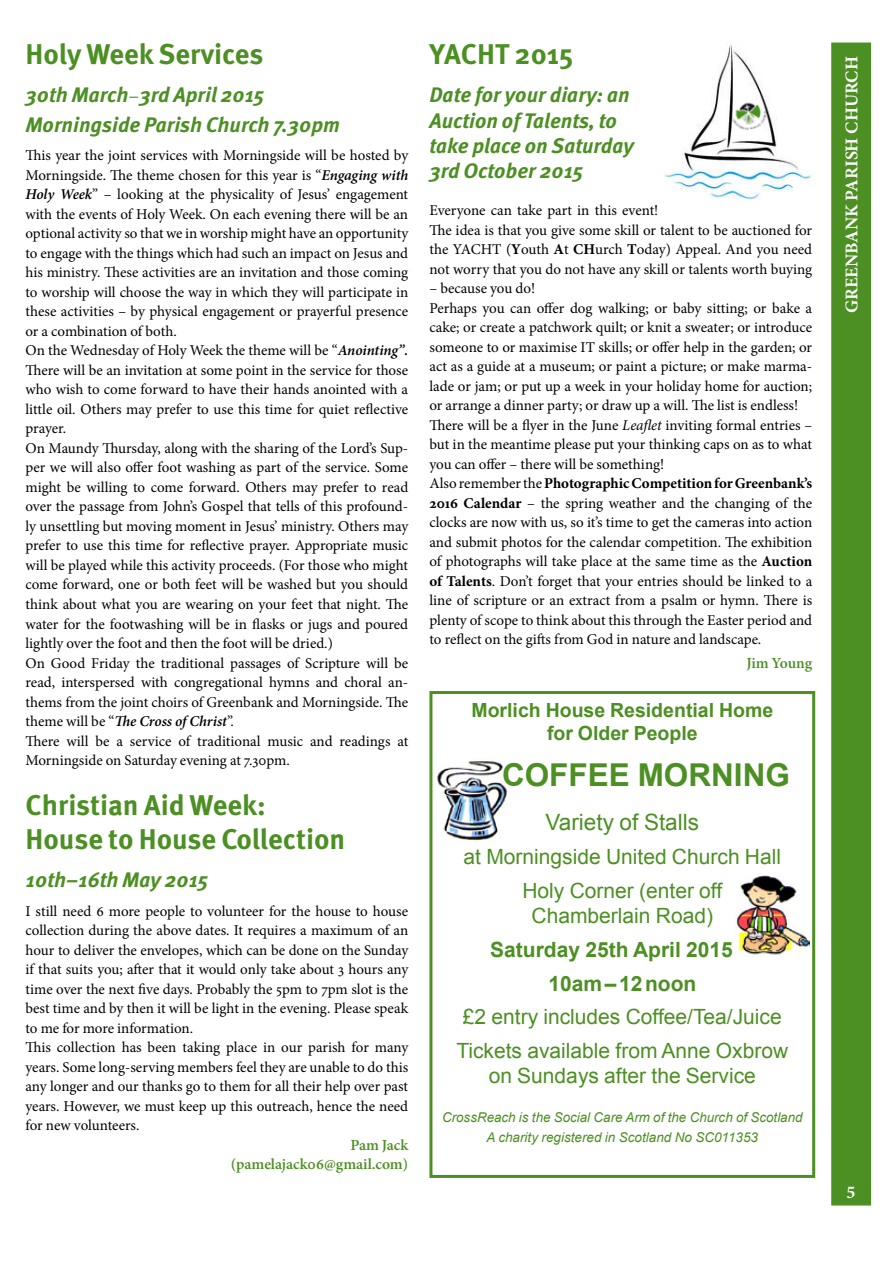
<style>
.page{position:relative;width:893px;height:1263px;background:#fff}
.page>*{position:absolute;margin:0;border:0;box-sizing:border-box;transform-origin:0 0}
.t1{font:700 31.5px "Arial";color:#4c8f22}
.t2{font:700 28.5px/34.2px "Meta Pro";color:#4c8f22}
.t3{font:22.5px "Arial";color:#4c8f22}
.t4{font:italic 700 21px/25.2px "Meta Pro";color:#4c8f22}
.t5{font:21px/33.8px "Arial";color:#4c8f22;text-align:center}
.t6{font:700 21px/33.8px "Arial";color:#4c8f22;text-align:center}
.t7{font:700 19.5px/23.4px "Arial";color:#4c8f22;text-align:center}
.t8{font:700 18px "Minion Pro";color:#fff}
.t9{font:600 15.45px/19.5px "Minion Pro";letter-spacing:-.005em;color:#4c8f22;text-align:right}
.t10{font:15px/19.5px "Minion Pro";color:#000}
.t11{font:italic 13.5px/20.4px "Arial";color:#4c8f22;text-align:center}
.s1{font-family:"Minion Pro";font-weight:400;font-style:normal}
.s2{font-weight:600;font-style:italic}
.s3{font-weight:700}
.s4{font-style:italic}
.s5{font-weight:400}
.s6{color:#fff}
</style>
<div class="page">
<img style="left:735px;top:875px;width:74px;height:83px">
<img style="left:437px;top:758px;width:70px;height:83px">
<div style="left:429px;top:691px;width:386px;height:487px;border:3px solid #4c8f22"></div>
<img style="left:665px;top:44px;width:150px;height:156px">
<div style="left:831px;top:43px;width:40px;height:1162px;background:#4c8f22;border:2px solid #4c8f22"></div>
<h2 class="t2" style="left:26px;top:38px;width:239px">Holy Week Services</h2>
<h3 class="t4" style="left:26px;top:81px;width:316px;line-height:29.4px">30th March<span class="s1">–</span>3rd April 2015<br>Morningside Parish Church 7.30pm</h3>
<p class="t10" style="left:26px;top:146px;width:384px">This year the joint services with Morningside will be hosted by Morningside. The theme chosen for this year is “<span class="s2">Engaging with Holy Week</span>” – looking at the physicality of Jesus’ engagement with the events of Holy Week. On each evening there will be an optional activity so that we in worship might have an opportunity to engage with the things which had such an impact on Jesus and his ministry. These activities are an invitation and those coming to worship will choose the way in which they will participate in these activities – by physical engagement or prayerful presence or a combination of both.<br>On the Wednesday of Holy Week the theme will be “<span class="s2">Anointing”.<br></span>There will be an invitation at some point in the service for those who wish to come forward to have their hands anointed with a little oil. Others may prefer to use this time for quiet reflective prayer.<br>On Maundy Thursday, along with the sharing of the Lord’s Sup&shy;per we will also offer foot washing as part of the service. Some might be willing to come forward. Others may prefer to read over the passage from John’s Gospel that tells of this profound&shy;ly unsettling but moving moment in Jesus’ ministry. Others may prefer to use this time for reflective prayer. Appropriate music will be played while this activity proceeds. (For those who might come forward, one or both feet will be washed but you should think about what you are wearing on your feet that night. The water for the footwashing will be in flasks or jugs and poured lightly over the foot and then the foot will be dried.)<br>On Good Friday the traditional passages of Scripture will be read, interspersed with congregational hymns and choral an&shy;thems from the joint choirs of Greenbank and Morningside. The theme will be “<span class="s2">The Cross of Christ</span>”.<br>There will be a service of traditional music and readings at Morningside on Saturday evening at 7.30pm.</p>
<h2 class="t2" style="left:26px;top:788px;width:321px">Christian Aid Week:<br>House to House Collection</h2>
<h3 class="t4" style="left:26px;top:868px;width:185px">10th–16th May 2015</h3>
<p class="t10" style="left:26px;top:901px;width:384px">I still need 6 more people to volunteer for the house to house collection during the above dates. It requires a maximum of an hour to deliver the envelopes, which can be done on the Sunday if that suits you; after that it would only take about 3 hours any time over the next five days. Probably the 5pm to 7pm slot is the best time and by then it will be light in the evening. Please speak to me for more information.<br>This collection has been taking place in our parish for many years. Some long-serving members feel they are unable to do this any longer and our thanks go to them for all their help over past years. However, we must keep up this outreach, hence the need for new volunteers.</p>
<p class="t9" style="left:231px;top:1135px;width:179px">Pam Jack (pamelajack06@gmail.com)</p>
<h2 class="t2" style="left:429px;top:38px;width:146px">YACHT 2015</h2>
<h3 class="t4" style="left:429px;top:83px;width:206px">Date for your diary: an<br>Auction of Talents, to take place on Saturday<br>3rd October 2015</h3>
<p class="t10" style="left:429px;top:201px;width:384px">Everyone can take part in this event!<br>The idea is that you give some skill or talent to be auctioned for the YACHT (<span class="s3">Y</span>outh <span class="s3">A</span>t <span class="s3">CH</span>urch <span class="s3">T</span>oday) Appeal. And you need not worry that you do not have any skill or talents worth buying</p>
<p class="t10" style="left:429px;top:279px;width:384px">– because you do!<br>Perhaps you can offer dog walking; or baby sitting; or bake a cake; or create a patchwork quilt; or knit a sweater; or introduce someone to or maximise IT skills; or offer help in the garden; or act as a guide at a museum; or paint a picture; or make marma&shy;lade or jam; or put up a week in your holiday home for auction; or arrange a dinner party; or draw up a will. The list is endless!<br>There will be a flyer in the June <span class="s4">Leaflet</span> inviting formal entries – but in the meantime please put your thinking caps on as to what you can offer – there will be something!<br>Also remember the <span class="s3">Photographic Competition for Greenbank’s 2016 Calendar</span> – the spring weather and the changing of the clocks are now with us, so it’s time to get the cameras into action and submit photos for the calendar competition. The exhibition of photographs will take place at the same time as the <span class="s3">Auction of Talents</span>. Don’t forget that your entries should be linked to a line of scripture or an extract from a psalm or hymn. There is plenty of scope to think about this through the Easter period and to reflect on the gifts from God in nature and landscape.</p>
<p class="t9" style="left:746px;top:653px;width:67px">Jim Young</p>
<h3 class="t7" style="left:471px;top:699px;width:303px">Morlich House Residential Home for Older People</h3>
<h1 class="t1" style="left:502px;top:754px;width:289px">COFFEE MORNING</h1>
<h3 class="t3" style="left:546px;top:808px;width:155px">Variety of Stalls</h3>
<h3 class="t5" style="left:464px;top:840px;width:319px">at Morningside United Church Hall<br>Holy Corner (enter off</h3>
<h3 class="t6" style="left:490px;top:899px;width:266px"><span class="s5">Chamberlain Road)<br></span>Saturday 25th April 2015 <span class="s6">.<br></span>10am–12noon</h3>
<h3 class="t5" style="left:456px;top:1000px;width:333px">£2 entry includes Coffee/Tea/Juice<br>Tickets available from Anne Oxbrow</h3>
<h3 class="t5" style="left:489px;top:1059px;width:269px">on Sundays after the Service</h3>
<p class="t11" style="left:442px;top:1107px;width:362px">CrossReach is the Social Care Arm of the Church of Scotland<br>A charity registered in Scotland No SC011353</p>
<p class="t8" style="left:839px;top:313px;width:258px;rotate:-90deg">GREENBANK PARISH CHURCH</p>
<p class="t8" style="left:847px;top:1180px;width:10px">5</p>
</div>
